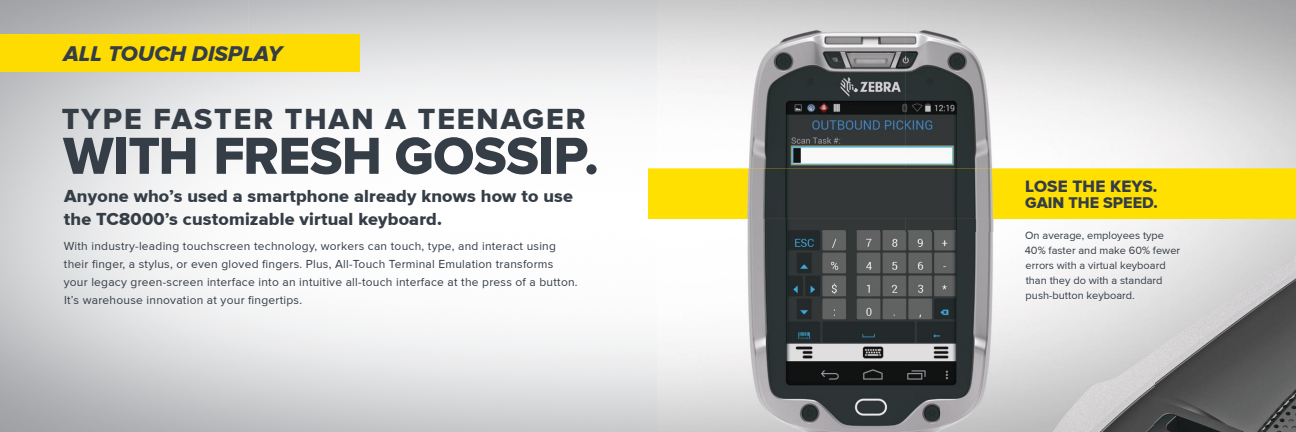
<style>
.page{position:relative;width:1296px;height:432px;background:#fff}
.page>*{position:absolute;margin:0;border:0;box-sizing:border-box;transform-origin:0 0}
.t1{font:54px "Proxima Nova Extrabld";letter-spacing:-.01em;color:#353d47}
.t2{font:30px "Proxima Nova Extrabld";letter-spacing:.065em;color:#353d47}
.t3{font:22px "Proxima Nova Extrabld It";letter-spacing:.005em;color:#353d47}
.t4{font:18px/23px "Proxima Nova Extrabld";letter-spacing:.01em;color:#353d47}
.t5{font:17px "Proxima Nova Extrabld";letter-spacing:.01em;color:#353d47}
.t6{font:16px "Proxima Nova Extrabld";color:#353d47}
.t7{font:12px/18px "Proxima Nova";letter-spacing:.02em;color:#353d47}
.t8{font:11px/15px "Proxima Nova";color:#353d47}
</style>
<div class="page">
<img style="left:0;top:0;width:1296px;height:432px">
<img style="left:648px;top:169px;width:648px;height:50px">
<div style="left:0;top:35px;width:359px;height:37px;background:#ffdc01"></div>
<h3 class="t3" style="left:63px;top:41px;width:220px">ALL TOUCH DISPLAY</h3>
<h2 class="t2" style="left:62px;top:102px;width:526px">TYPE FASTER THAN A TEENAGER</h2>
<h1 class="t1" style="left:63px;top:125px;width:537px">WITH FRESH GOSSIP.</h1>
<h3 class="t4" style="left:64px;top:186px;width:511px">Anyone who’s used a smartphone already knows how to use the TC8000’s customizable virtual keyboard.</h3>
<p class="t7" style="left:64px;top:238px;width:516px">With industry-leading touchscreen technology, workers can touch, type, and interact using their finger, a stylus, or even gloved fingers. Plus, All-Touch Terminal Emulation transforms your legacy green-screen interface into an intuitive all-touch interface at the press of a button.<br>It’s warehouse innovation at your fingertips.</p>
<h3 class="t5" style="left:1025px;top:176px;width:134px">LOSE THE KEYS.</h3>
<h3 class="t6" style="left:1025px;top:193px;width:134px">GAIN THE SPEED.</h3>
<p class="t8" style="left:1025px;top:228px;width:157px">On average, employees type<br>40% faster and make 60% fewer errors with a virtual keyboard than they do with a standard push-button keyboard.</p>
</div>
